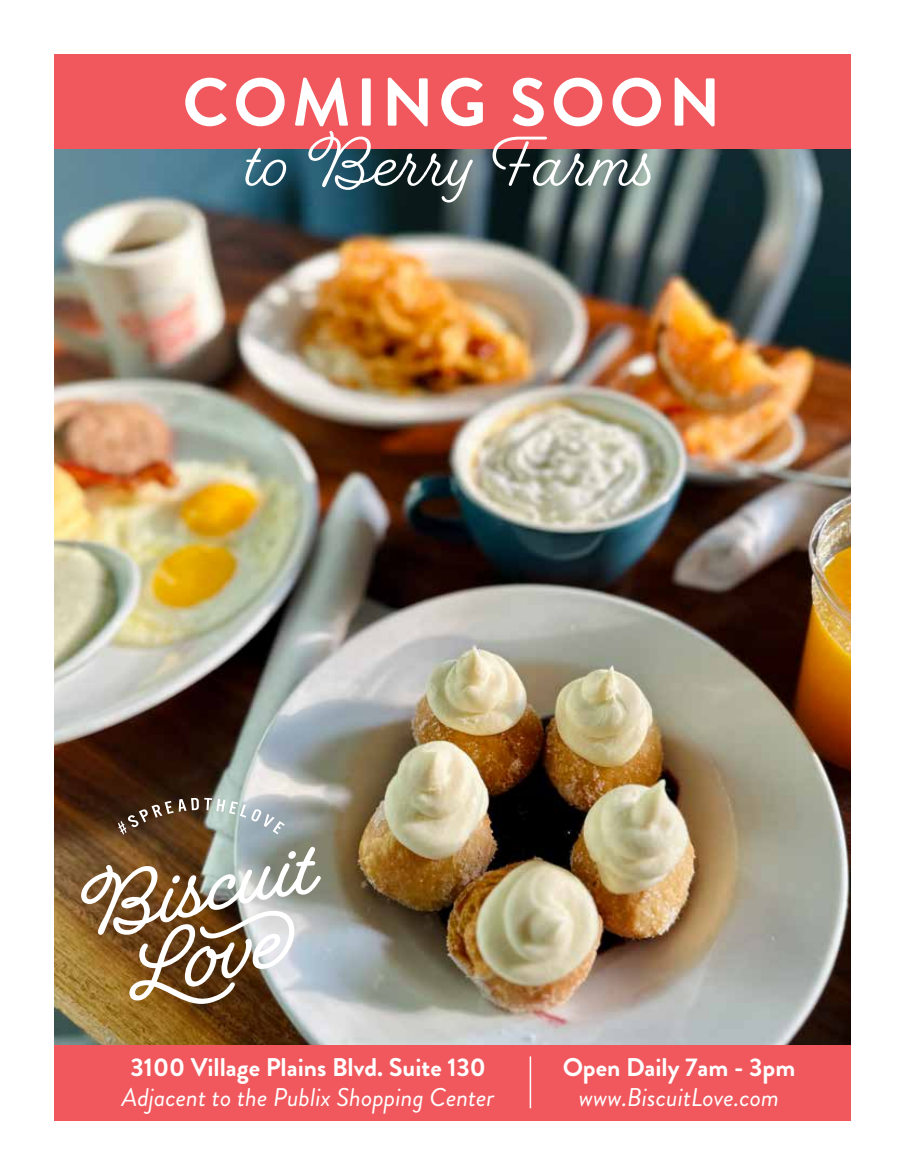
<style>
.page{position:relative;width:905px;height:1175px;background:#fff}
.page>*{position:absolute;margin:0;border:0;box-sizing:border-box;transform-origin:0 0}
.t1{font:700 67.5px "Brandon Grotesque";letter-spacing:.07em;color:#fff}
.t2{font:62.1px "Fairwater Script";color:#fff}
.t3{font:italic 25.65px "Brandon Grotesque";color:#fff}
.t4{font:700 25.65px "Brandon Grotesque";color:#fff}
</style>
<div class="page">
<img style="left:54px;top:149px;width:796px;height:896px">
<img style="left:81px;top:846px;width:240px;height:157px">
<svg style="left:118px;top:798px;width:167px;height:36px;background:#847d72"></svg>
<div style="left:54px;top:54px;width:796px;height:95px;background:#f0585d"></div>
<div style="left:54px;top:1045px;width:796px;height:75px;background:#f0585d"></div>
<hr style="left:529px;top:1056px;width:2px;height:52px;background:#fff">
<h1 class="t1" style="left:182px;top:55px;width:539px">COMING SOON</h1>
<h2 class="t2" style="left:246px;top:127px;width:412px">to Berry Farms</h2>
<p class="t4" style="left:131px;top:1048px;width:357px">3100 Village Plains Blvd. Suite 130</p>
<p class="t3" style="left:122px;top:1079px;width:374px">Adjacent to the Publix Shopping Center</p>
<p class="t4" style="left:563px;top:1048px;width:234px">Open Daily 7am - 3pm</p>
<p class="t3" style="left:579px;top:1079px;width:202px">www.BiscuitLove.com</p>
</div>
